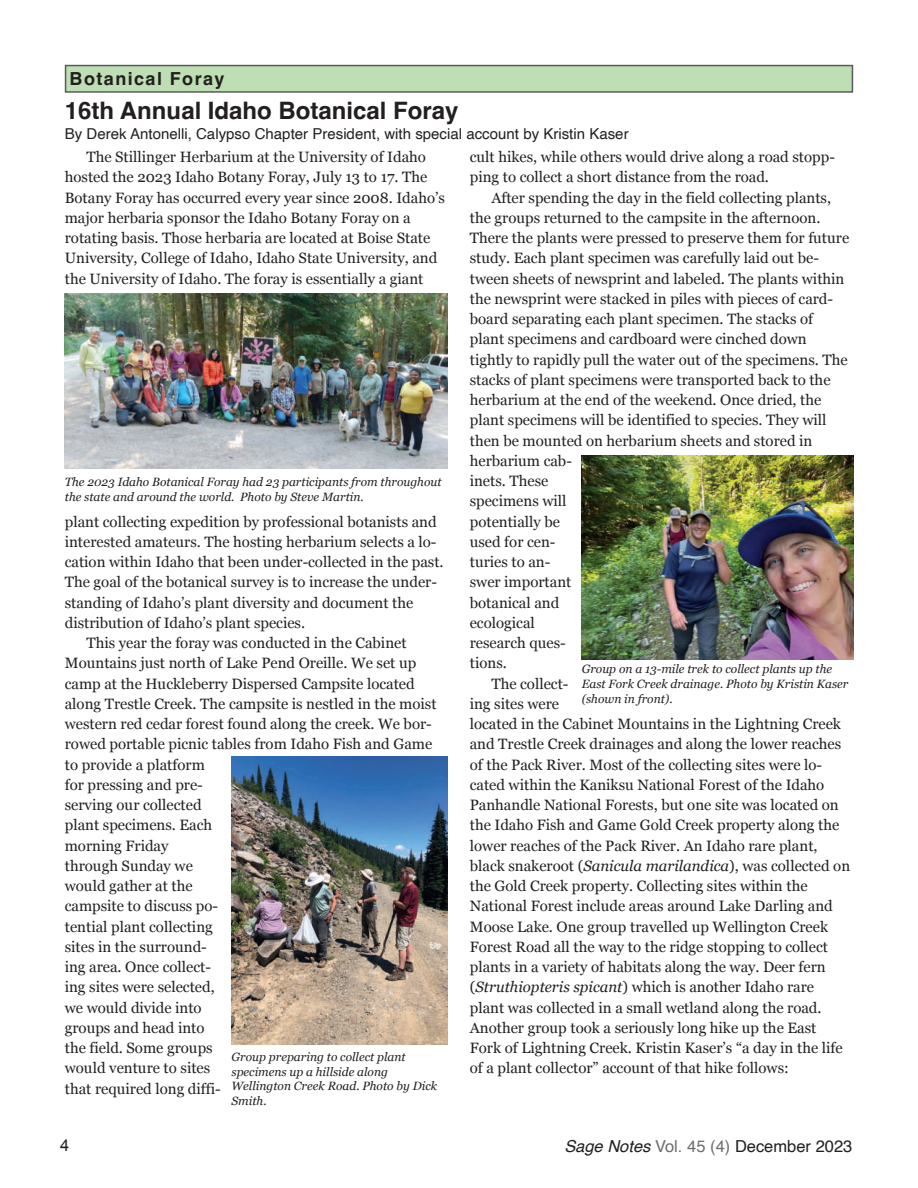
<style>
.page{position:relative;width:918px;height:1188px;background:#fff}
.page>*{position:absolute;margin:0;border:0;box-sizing:border-box;transform-origin:0 0}
.t1{font:700 24px "Helvetica";color:#231f20}
.t2{font:700 18px "Helvetica";letter-spacing:.08em;color:#231f20}
.t3{font:16.5px "Helvetica";color:#231f20}
.t4{font:16.5px "Arial";color:#231f20}
.t5{font:15px/20.2px "Georgia";color:#231f20}
.t6{font:15px "Helvetica";letter-spacing:.005em;color:#231f20}
.t7{font:italic 12px/14.7px "Georgia";color:#231f20}
.s1{font-style:italic}
.s2{color:#6c6d70}
</style>
<div class="page">
<div style="left:66px;top:66px;width:786px;height:26px;background:#bedeb4"></div>
<div style="left:65px;top:65px;width:788px;height:28px;border:2px solid #5a5a5d"></div>
<img style="left:65px;top:293px;width:382px;height:176px">
<img style="left:232px;top:756px;width:216px;height:289px">
<img style="left:581px;top:455px;width:272px;height:204px">
<p class="t2" style="left:70px;top:71px;width:157px">Botanical Foray</p>
<h1 class="t1" style="left:65px;top:101px;width:395px">16th Annual Idaho Botanical Foray</h1>
<p class="t6" style="left:65px;top:127px;width:565px">By Derek Antonelli, Calypso Chapter President, with special account by Kristin Kaser</p>
<p class="t5" style="left:65px;top:147px;width:382px;text-indent:22px">The Stillinger Herbarium at the University of Idaho hosted the 2023 Idaho Botany Foray, July 13 to 17. The Botany Foray has occurred every year since 2008. Idaho’s major herbaria sponsor the Idaho Botany Foray on a rotating basis. Those herbaria are located at Boise State University, College of Idaho, Idaho State University, and the University of Idaho. The foray is essentially a giant</p>
<p class="t7" style="left:65px;top:474px;width:378px">The 2023 Idaho Botanical Foray had 23 participants from throughout the state and around the world. Photo by Steve Martin.</p>
<p class="t5" style="left:65px;top:511px;width:373px">plant collecting expedition by professional botanists and</p>
<p class="t5" style="left:65px;top:531px;width:373px">interested amateurs. The hosting herbarium selects a lo-</p>
<p class="t5" style="left:65px;top:552px;width:380px">cation within Idaho that been under-collected in the past.</p>
<p class="t5" style="left:65px;top:572px;width:374px">The goal of the botanical survey is to increase the under-</p>
<p class="t5" style="left:65px;top:592px;width:350px">standing of Idaho’s plant diversity and document the</p>
<p class="t5" style="left:65px;top:612px;width:242px">distribution of Idaho’s plant species.</p>
<p class="t5" style="left:86px;top:633px;width:322px">This year the foray was conducted in the Cabinet</p>
<p class="t5" style="left:65px;top:653px;width:353px">Mountains just north of Lake Pend Oreille. We set up</p>
<p class="t5" style="left:65px;top:673px;width:352px">camp at the Huckleberry Dispersed Campsite located</p>
<p class="t5" style="left:65px;top:693px;width:373px">along Trestle Creek. The campsite is nestled in the moist</p>
<p class="t5" style="left:65px;top:714px;width:369px">western red cedar forest found along the creek. We bor-</p>
<p class="t5" style="left:65px;top:734px;width:369px">rowed portable picnic tables from Idaho Fish and Game</p>
<p class="t5" style="left:65px;top:754px;width:142px">to provide a platform</p>
<p class="t5" style="left:65px;top:774px;width:140px">for pressing and pre-</p>
<p class="t5" style="left:65px;top:795px;width:138px">serving our collected</p>
<p class="t5" style="left:65px;top:815px;width:149px">plant specimens. Each</p>
<p class="t5" style="left:65px;top:835px;width:105px">morning Friday</p>
<p class="t5" style="left:65px;top:855px;width:130px">through Sunday we</p>
<p class="t5" style="left:65px;top:876px;width:129px">would gather at the</p>
<p class="t5" style="left:65px;top:896px;width:155px">campsite to discuss po-</p>
<p class="t5" style="left:65px;top:916px;width:150px">tential plant collecting</p>
<p class="t5" style="left:65px;top:936px;width:144px">sites in the surround-</p>
<p class="t5" style="left:65px;top:957px;width:148px">ing area. Once collect-</p>
<p class="t5" style="left:65px;top:977px;width:151px">ing sites were selected,</p>
<p class="t5" style="left:65px;top:997px;width:138px">we would divide into</p>
<p class="t5" style="left:65px;top:1017px;width:141px">groups and head into</p>
<p class="t5" style="left:65px;top:1038px;width:149px">the field. Some groups</p>
<p class="t5" style="left:65px;top:1058px;width:147px">would venture to sites</p>
<p class="t5" style="left:65px;top:1078px;width:157px">that required long diffi-</p>
<p class="t7" style="left:232px;top:1049px;width:207px">Group preparing to collect plant specimens up a hillside along<br>Wellington Creek Road. Photo by Dick<br>Smith.</p>
<p class="t5" style="left:470px;top:147px;width:367px">cult hikes, while others would drive along a road stopp&shy;ping to collect a short distance from the road.</p>
<p class="t5" style="left:491px;top:187px;width:341px">After spending the day in the field collecting plants,</p>
<p class="t5" style="left:470px;top:207px;width:352px">the groups returned to the campsite in the afternoon.</p>
<p class="t5" style="left:470px;top:228px;width:381px">There the plants were pressed to preserve them for future</p>
<p class="t5" style="left:470px;top:248px;width:351px">study. Each plant specimen was carefully laid out be-</p>
<p class="t5" style="left:470px;top:268px;width:376px">tween sheets of newsprint and labeled. The plants within</p>
<p class="t5" style="left:470px;top:288px;width:365px">the newsprint were stacked in piles with pieces of card-</p>
<p class="t5" style="left:470px;top:309px;width:345px">board separating each plant specimen. The stacks of</p>
<p class="t5" style="left:470px;top:329px;width:339px">plant specimens and cardboard were cinched down</p>
<p class="t5" style="left:470px;top:349px;width:379px">tightly to rapidly pull the water out of the specimens. The</p>
<p class="t5" style="left:470px;top:369px;width:362px">stacks of plant specimens were transported back to the</p>
<p class="t5" style="left:470px;top:390px;width:353px">herbarium at the end of the weekend. Once dried, the</p>
<p class="t5" style="left:470px;top:410px;width:358px">plant specimens will be identified to species. They will</p>
<p class="t5" style="left:470px;top:430px;width:344px">then be mounted on herbarium sheets and stored in</p>
<p class="t5" style="left:470px;top:450px;width:104px">herbarium cab-</p>
<p class="t5" style="left:470px;top:471px;width:80px">inets. These</p>
<p class="t5" style="left:470px;top:491px;width:98px">specimens will</p>
<p class="t5" style="left:470px;top:511px;width:92px">potentially be</p>
<p class="t5" style="left:470px;top:531px;width:87px">used for cen-</p>
<p class="t5" style="left:470px;top:552px;width:82px">turies to an-</p>
<p class="t5" style="left:470px;top:572px;width:103px">swer important</p>
<p class="t5" style="left:470px;top:592px;width:91px">botanical and</p>
<p class="t5" style="left:470px;top:612px;width:67px">ecological</p>
<p class="t5" style="left:470px;top:633px;width:98px">research ques-</p>
<p class="t5" style="left:470px;top:653px;width:39px">tions.</p>
<p class="t5" style="left:491px;top:673px;width:79px">The collect-</p>
<p class="t5" style="left:470px;top:693px;width:91px">ing sites were</p>
<p class="t5" style="left:470px;top:714px;width:373px">located in the Cabinet Mountains in the Lightning Creek</p>
<p class="t5" style="left:470px;top:734px;width:373px">and Trestle Creek drainages and along the lower reaches</p>
<p class="t5" style="left:470px;top:754px;width:354px">of the Pack River. Most of the collecting sites were lo-</p>
<p class="t5" style="left:470px;top:774px;width:356px">cated within the Kaniksu National Forest of the Idaho</p>
<p class="t5" style="left:470px;top:795px;width:370px">Panhandle National Forests, but one site was located on</p>
<p class="t5" style="left:470px;top:815px;width:371px">the Idaho Fish and Game Gold Creek property along the</p>
<p class="t5" style="left:470px;top:835px;width:349px">lower reaches of the Pack River. An Idaho rare plant,</p>
<p class="t5" style="left:470px;top:855px;width:382px">black snakeroot (<span class="s1">Sanicula marilandica</span>), was collected on</p>
<p class="t5" style="left:470px;top:876px;width:339px">the Gold Creek property. Collecting sites within the</p>
<p class="t5" style="left:470px;top:896px;width:365px">National Forest include areas around Lake Darling and</p>
<p class="t5" style="left:470px;top:916px;width:360px">Moose Lake. One group travelled up Wellington Creek</p>
<p class="t5" style="left:470px;top:936px;width:360px">Forest Road all the way to the ridge stopping to collect</p>
<p class="t5" style="left:470px;top:957px;width:357px">plants in a variety of habitats along the way. Deer fern</p>
<p class="t5" style="left:470px;top:977px;width:346px">(<span class="s1">Struthiopteris spicant</span>) which is another Idaho rare</p>
<p class="t5" style="left:470px;top:997px;width:353px">plant was collected in a small wetland along the road.</p>
<p class="t5" style="left:470px;top:1017px;width:348px">Another group took a seriously long hike up the East</p>
<p class="t5" style="left:470px;top:1038px;width:374px">Fork of Lightning Creek. Kristin Kaser’s “a day in the life</p>
<p class="t5" style="left:470px;top:1058px;width:321px">of a plant collector” account of that hike follows:</p>
<p class="t7" style="left:582px;top:662px;width:268px">Group on a 13-mile trek to collect plants up the<br>East Fork Creek drainage. Photo by Kristin Kaser (shown in front).</p>
<p class="t4" style="left:60px;top:1136px;width:11px">4</p>
<p class="t3" style="left:564px;top:1139px;width:290px"><span class="s1">Sage Notes</span> <span class="s2">Vol. 45 (4)</span> December 2023</p>
</div>
